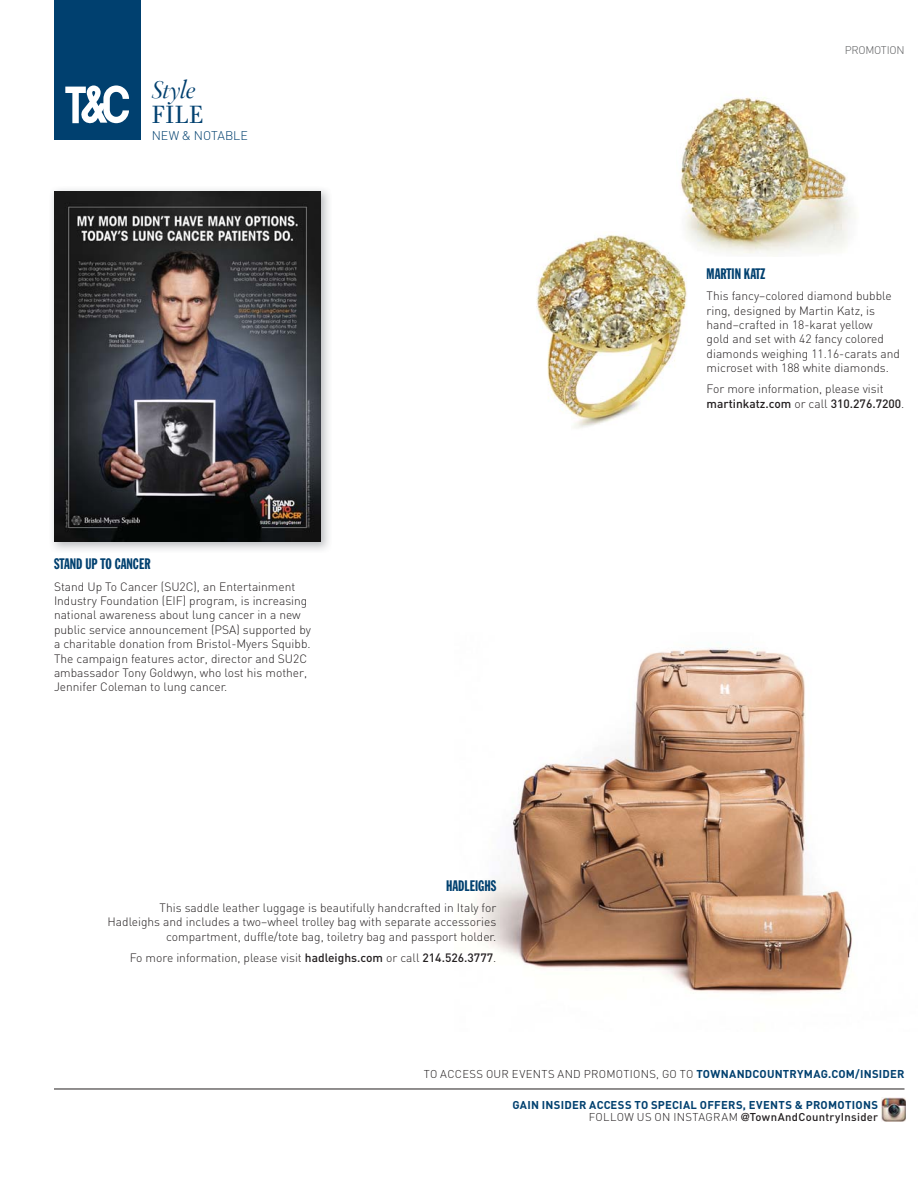
<style>
.page{position:relative;width:918px;height:1188px;background:#fff}
.page>*{position:absolute;margin:0;border:0;box-sizing:border-box;transform-origin:0 0}
.t1{font:italic 24px "BNY Stempel Garamond FI";letter-spacing:-.035em;color:#00406f}
.t2{font:24px "Tira L";color:#00406f}
.t3{font:15px "Franklin Gothic Std Extra Cond";color:#00406f}
.t4{font:300 12.45px "DIN";letter-spacing:-.005em;color:#00406f}
.t5{font:300 12px/14.4px "DIN";color:#231f20}
.t6{font:700 11.25px/12px "DIN";letter-spacing:.025em;color:#00406f;text-align:right}
.t7{font:300 11.25px "DIN";letter-spacing:.025em;color:#231f20}
.t8{font:300 10.95px "DIN";letter-spacing:-.03em;color:#58595b}
.s1{font-weight:500}
.s2{font-weight:700;color:#00406f}
.s3{font-weight:300;color:#231f20}
.s4{font-family:"Avenir";font-weight:500;color:#231f20}
.s5{font-weight:500;color:#231f20}
</style>
<div class="page">
<img style="left:536px;top:235px;width:151px;height:193px">
<img style="left:676px;top:97px;width:179px;height:159px">
<img style="left:476px;top:647px;width:376px;height:346px">
<img style="left:52px;top:189px;width:277px;height:361px">
<img style="left:54px;top:192px;width:267px;height:350px">
<hr style="left:54px;top:1089px;width:850px;height:1px;background:#231f20">
<img style="left:882px;top:1098px;width:24px;height:23px">
<div style="left:54px;top:0;width:86px;height:140px;background:#00406f"></div>
<svg style="left:65px;top:85px;width:64px;height:39px"></svg>
<h1 class="t1" style="left:152px;top:80px;width:46px">Style</h1>
<h1 class="t2" style="left:152px;top:106px;width:53px">FILE</h1>
<p class="t4" style="left:152px;top:131px;width:98px">NEW &amp; NOTABLE</p>
<p class="t3" style="left:54px;top:555px;width:98px">STAND UP TO CANCER</p>
<p class="t5" style="left:54px;top:580px;width:259px">Stand Up To Cancer (SU2C), an Entertainment Industry Foundation (EIF) program, is increasing national awareness about lung cancer in a new public service announcement (PSA) supported by a charitable donation from Bristol-Myers Squibb.<br>The campaign features actor, director and SU2C ambassador Tony Goldwyn, who lost his mother, Jennifer Coleman to lung cancer.</p>
<p class="t3" style="left:446px;top:877px;width:52px">HADLEIGHS</p>
<p class="t5" style="left:108px;top:902px;width:390px;text-align:right">This saddle leather luggage is beautifully handcrafted in Italy for<br>Hadleighs and includes a two–wheel trolley bag with separate accessories compartment, duffle/tote bag, toiletry bag and passport holder.</p>
<p class="t5" style="left:130px;top:952px;width:368px">Fo more information, please visit <span class="s1">hadleighs.com</span> or call <span class="s1">214.526.3777</span>.</p>
<p class="t8" style="left:845px;top:46px;width:61px">PROMOTION</p>
<p class="t3" style="left:707px;top:265px;width:60px">MARTIN KATZ</p>
<p class="t5" style="left:707px;top:290px;width:195px">This fancy–colored diamond bubble ring, designed by Martin Katz, is hand–crafted in 18-karat yellow<br>gold and set with 42 fancy colored diamonds weighing 11.16-carats and microset with 188 white diamonds.</p>
<p class="t5" style="left:707px;top:383px;width:199px">For more information, please visit <span class="s1">martinkatz.com</span> or call <span class="s1">310.276.7200</span>.</p>
<p class="t7" style="left:424px;top:1070px;width:482px">TO ACCESS OUR EVENTS AND PROMOTIONS, GO TO <span class="s2">TOWNANDCOUNTRYMAG.COM/INSIDER</span></p>
<p class="t6" style="left:513px;top:1100px;width:367px">GAIN INSIDER ACCESS TO SPECIAL OFFERS, EVENTS &amp; PROMOTIONS<br><span class="s3">FOLLOW US ON INSTAGRAM</span> <span class="s4">@</span><span class="s5">TownAndCountryInsider</span></p>
</div>
